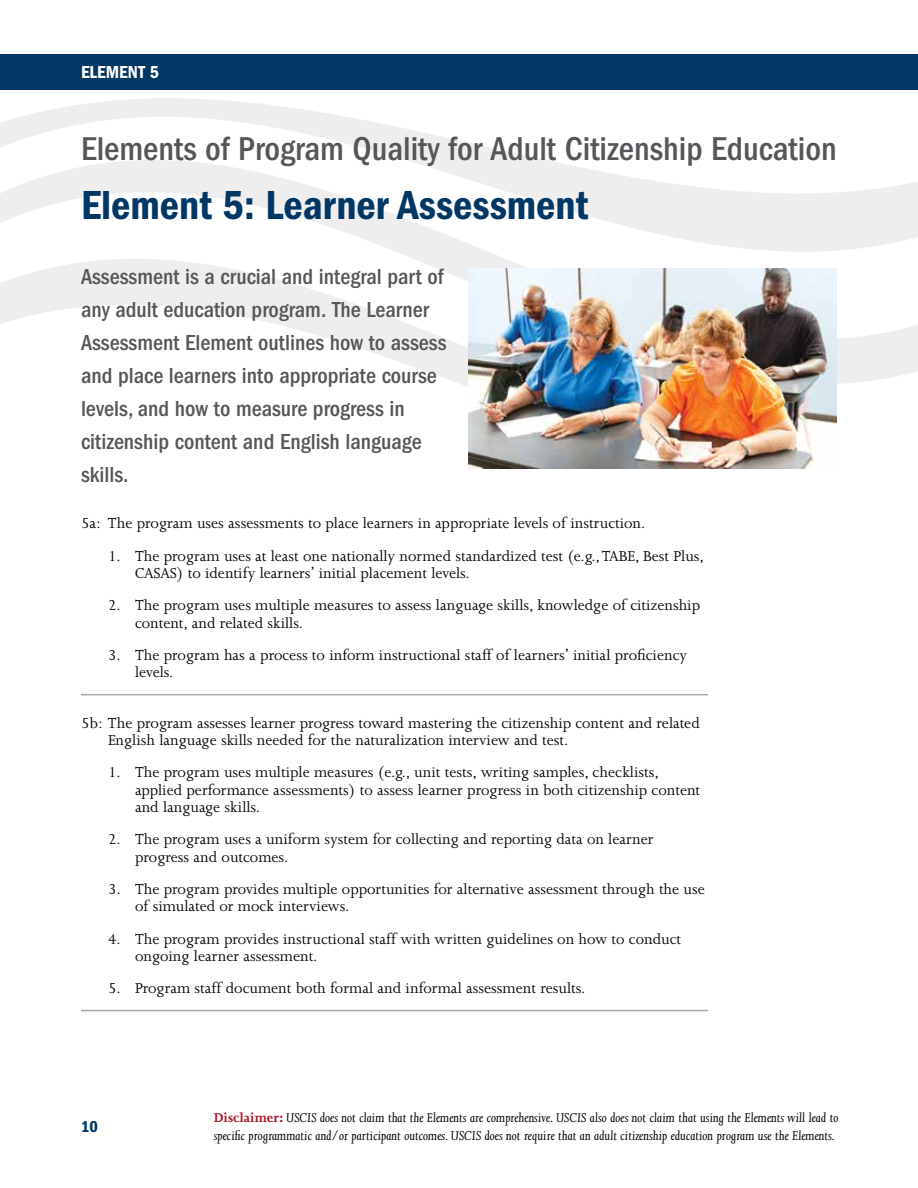
<style>
.page{position:relative;width:918px;height:1188px;background:#fff}
.page>*{position:absolute;margin:0;border:0;box-sizing:border-box;transform-origin:0 0}
.title_for_inner_page{font:42px "ITC Franklin Gothic Std Dm Cd";color:#003764}
.elements_inter_title{font:500 condensed 34.2px "ITC Franklin Gothic Std";color:#55565a}
.big_text_in_red{font:500 condensed 22.5px/33px "ITC Franklin Gothic Std";color:#55565a}
.t1{font:18px "ITC Franklin Gothic Std Dm Cd";color:#fff}
.number_level_1{font:16.5px/17.4px "Joanna MT Std";color:#000}
.t2{font:16.5px "ITC Franklin Gothic Std Dm Cd";color:#003764}
.disclaimer{font:italic 14.7px/17.5px "Joanna MT Std";color:#000}
.s1{font-weight:700;font-style:normal;color:#ac162c}
</style>
<div class="page">
<svg style="left:1px;top:98px;width:917px;height:241px"></svg>
<svg style="left:331px;top:339px;width:587px;height:48px;fill:#eee"></svg>
<hr style="left:81px;top:694px;width:627px;height:1px;background:#a9a8a9">
<hr style="left:81px;top:1010px;width:627px;height:1px;background:#a9a8a9">
<img style="left:468px;top:269px;width:369px;height:200px">
<div style="left:0;top:54px;width:918px;height:36px;background:#003764"></div>
<p class="t1" style="left:81px;top:62px;width:79px">ELEMENT 5</p>
<p class="elements_inter_title" style="left:81px;top:129px;width:757px">Elements of Program Quality for Adult Citizenship Education</p>
<p class="title_for_inner_page" style="left:81px;top:181px;width:509px">Element 5: Learner Assessment</p>
<p class="big_text_in_red" style="left:81px;top:261px;width:367px">Assessment is a crucial and integral part of any adult education program. The Learner Assessment Element outlines how to assess and place learners into appropriate course levels, and how to measure progress in citizenship content and English language skills.</p>
<p class="number_level_1" style="left:81px;top:515px;width:566px">5a: The program uses assessments to place learners in appropriate levels of instruction.</p>
<p class="number_level_1" style="left:135px;top:547px;width:571px;text-indent:-27px">1. The program uses at least one nationally normed standardized test (e.g., TABE, Best Plus,<br>CASAS) to identify learners’ initial placement levels.</p>
<p class="number_level_1" style="left:135px;top:597px;width:567px;text-indent:-27px">2. The program uses multiple measures to assess language skills, knowledge of citizenship content, and related skills.</p>
<p class="number_level_1" style="left:135px;top:647px;width:554px;text-indent:-27px">3. The program has a process to inform instructional staff of learners’ initial proficiency levels.</p>
<p class="number_level_1" style="left:108px;top:714px;width:593px;text-indent:-27px">5b: The program assesses learner progress toward mastering the citizenship content and related<br>English language skills needed for the naturalization interview and test.</p>
<p class="number_level_1" style="left:135px;top:764px;width:567px;text-indent:-27px">1. The program uses multiple measures (e.g., unit tests, writing samples, checklists, applied performance assessments) to assess learner progress in both citizenship content and language skills.</p>
<p class="number_level_1" style="left:135px;top:831px;width:520px;text-indent:-27px">2. The program uses a uniform system for collecting and reporting data on learner progress and outcomes.</p>
<p class="number_level_1" style="left:135px;top:881px;width:571px;text-indent:-27px">3. The program provides multiple opportunities for alternative assessment through the use of simulated or mock interviews.</p>
<p class="number_level_1" style="left:135px;top:930px;width:548px;text-indent:-27px">4. The program provides instructional staff with written guidelines on how to conduct ongoing learner assessment.</p>
<p class="number_level_1" style="left:108px;top:980px;width:479px">5. Program staff document both formal and informal assessment results.</p>
<p class="t2" style="left:81px;top:1117px;width:18px">10</p>
<p class="disclaimer" style="left:214px;top:1109px;width:626px"><span class="s1">Disclaimer:</span> USCIS does not claim that the Elements are comprehensive. USCIS also does not claim that using the Elements will lead to specific programmatic and/or participant outcomes. USCIS does not require that an adult citizenship education program use the Elements.</p>
</div>
